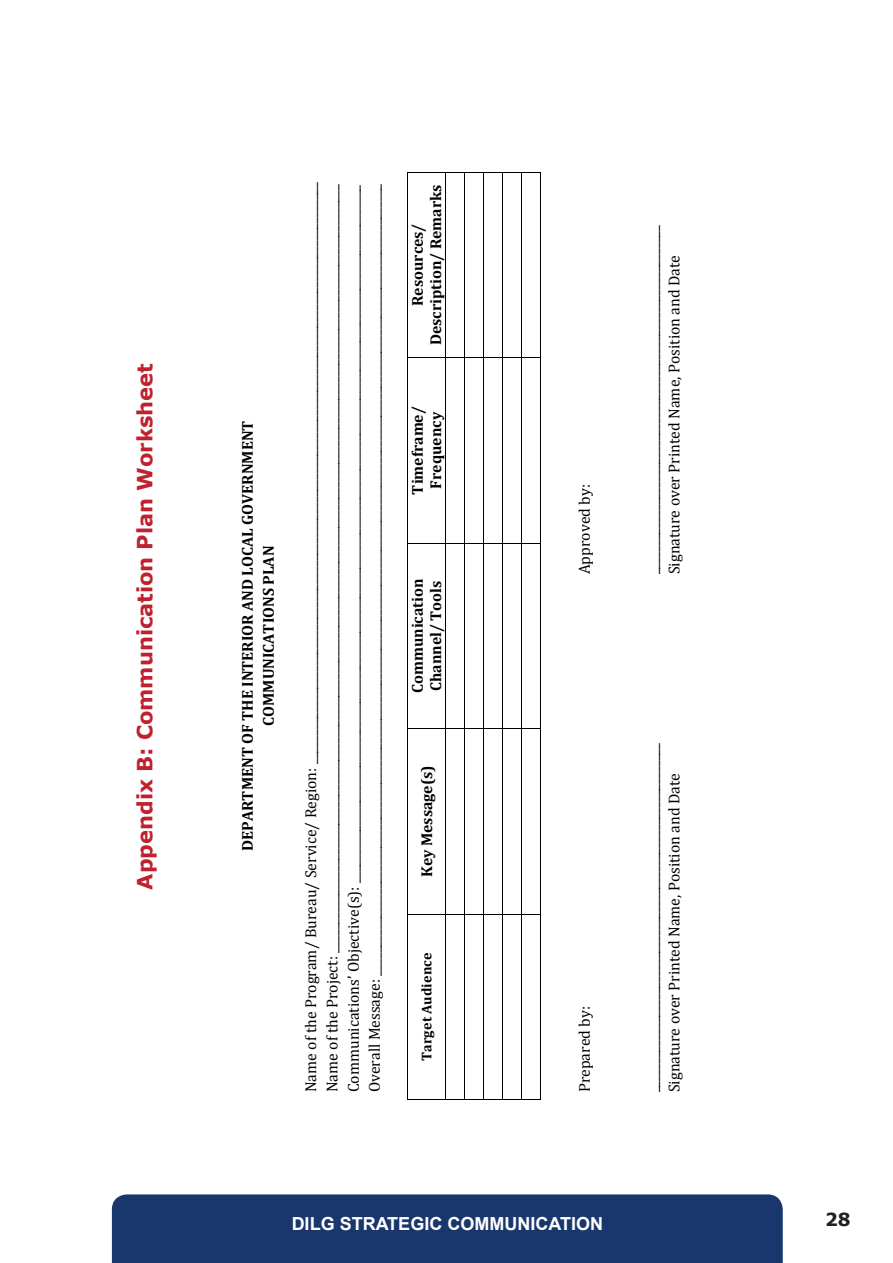
<style>
.page{position:relative;width:893px;height:1263px;background:#fff}
.page>*{position:absolute;margin:0;border:0;box-sizing:border-box;transform-origin:0 0}
.t1{font:700 21px "Verdana";color:#bf212e}
.t2{font:700 18px "Arial";color:#fff}
.t3{font:700 18px "Verdana";color:#231f20}
.t4{font:15.75px/21.1px "Cambria";color:#000}
.t5{font:700 15.75px/18.5px "Cambria";color:#000;text-align:center}
.t6{font:700 14.1px "Cambria";letter-spacing:.01em;color:#000}
</style>
<div class="page">
<div style="left:112px;top:1194px;width:671px;height:69px;background:#19376d"></div>
<hr style="left:407px;top:914px;width:1px;height:185px;background:#000">
<hr style="left:407px;top:729px;width:1px;height:185px;background:#000">
<hr style="left:407px;top:543px;width:1px;height:185px;background:#000">
<hr style="left:407px;top:358px;width:1px;height:185px;background:#000">
<hr style="left:407px;top:172px;width:1px;height:185px;background:#000">
<hr style="left:408px;top:1099px;width:37px;height:1px;background:#000">
<hr style="left:408px;top:914px;width:37px;height:1px;background:#000">
<hr style="left:408px;top:728px;width:37px;height:1px;background:#000">
<hr style="left:408px;top:543px;width:37px;height:1px;background:#000">
<hr style="left:408px;top:357px;width:37px;height:1px;background:#000">
<hr style="left:408px;top:172px;width:37px;height:1px;background:#000">
<hr style="left:445px;top:914px;width:1px;height:185px;background:#000">
<hr style="left:445px;top:729px;width:1px;height:185px;background:#000">
<hr style="left:445px;top:543px;width:1px;height:185px;background:#000">
<hr style="left:445px;top:358px;width:1px;height:185px;background:#000">
<hr style="left:445px;top:172px;width:1px;height:185px;background:#000">
<hr style="left:464px;top:914px;width:1px;height:185px;background:#000">
<hr style="left:464px;top:729px;width:1px;height:185px;background:#000">
<hr style="left:464px;top:543px;width:1px;height:185px;background:#000">
<hr style="left:464px;top:358px;width:1px;height:185px;background:#000">
<hr style="left:464px;top:172px;width:1px;height:185px;background:#000">
<hr style="left:483px;top:914px;width:1px;height:185px;background:#000">
<hr style="left:483px;top:729px;width:1px;height:185px;background:#000">
<hr style="left:483px;top:543px;width:1px;height:185px;background:#000">
<hr style="left:483px;top:358px;width:1px;height:185px;background:#000">
<hr style="left:483px;top:172px;width:1px;height:185px;background:#000">
<hr style="left:502px;top:914px;width:1px;height:185px;background:#000">
<hr style="left:502px;top:729px;width:1px;height:185px;background:#000">
<hr style="left:502px;top:543px;width:1px;height:185px;background:#000">
<hr style="left:502px;top:358px;width:1px;height:185px;background:#000">
<hr style="left:502px;top:172px;width:1px;height:185px;background:#000">
<hr style="left:521px;top:914px;width:1px;height:185px;background:#000">
<hr style="left:521px;top:729px;width:1px;height:185px;background:#000">
<hr style="left:521px;top:543px;width:1px;height:185px;background:#000">
<hr style="left:521px;top:358px;width:1px;height:185px;background:#000">
<hr style="left:521px;top:172px;width:1px;height:185px;background:#000">
<svg style="left:445px;top:1099px;width:96px;height:1px"></svg>
<hr style="left:540px;top:914px;width:1px;height:185px;background:#000">
<svg style="left:446px;top:914px;width:94px;height:1px"></svg>
<hr style="left:540px;top:729px;width:1px;height:185px;background:#000">
<svg style="left:445px;top:728px;width:96px;height:1px"></svg>
<hr style="left:540px;top:543px;width:1px;height:185px;background:#000">
<svg style="left:446px;top:543px;width:94px;height:1px"></svg>
<hr style="left:540px;top:358px;width:1px;height:185px;background:#000">
<svg style="left:445px;top:357px;width:96px;height:1px"></svg>
<hr style="left:540px;top:172px;width:1px;height:185px;background:#000">
<svg style="left:446px;top:172px;width:94px;height:1px"></svg>
<p class="t1" style="left:130px;top:890px;width:528px;rotate:-90deg">Appendix B: Communication Plan Worksheet</p>
<p class="t5" style="left:236px;top:851px;width:432px;line-height:21px;rotate:-90deg">DEPARTMENT OF THE INTERIOR AND LOCAL GOVERNMENT<br>COMMUNICATIONS PLAN</p>
<p class="t4" style="left:300px;top:1092px;width:912px;rotate:-90deg">Name of the Program/ Bureau/ Service/ Region: ____________________________________________________________________________________________________ Name of the Project: ____________________________________________________________________________________________________________________________________ Communications’ Objective(s): ________________________________________________________________________________________________________________________ Overall Message: ________________________________________________________________________________________________________________________________________</p>
<p class="t5" style="left:408px;top:345px;width:162px;rotate:-90deg">Resources/<br>Description/ Remarks</p>
<p class="t5" style="left:408px;top:494px;width:90px;rotate:-90deg">Timeframe/<br>Frequency</p>
<p class="t5" style="left:408px;top:693px;width:116px;text-align:left;rotate:-90deg">Communication<br>Channel/ Tools</p>
<p class="t5" style="left:417px;top:877px;width:113px;rotate:-90deg">Key Message(s)</p>
<p class="t6" style="left:417px;top:1061px;width:110px;rotate:-90deg">Target Audience</p>
<p class="t4" style="left:574px;top:574px;width:92px;rotate:-90deg">Approved by:</p>
<p class="t4" style="left:642px;top:574px;width:351px;rotate:-90deg">____________________________________________________________</p>
<p class="t4" style="left:663px;top:574px;width:321px;rotate:-90deg">Signature over Printed Name, Position and Date</p>
<p class="t4" style="left:574px;top:1092px;width:88px;rotate:-90deg">Prepared by:</p>
<p class="t4" style="left:642px;top:1092px;width:351px;rotate:-90deg">____________________________________________________________</p>
<p class="t4" style="left:663px;top:1092px;width:321px;rotate:-90deg">Signature over Printed Name, Position and Date</p>
<p class="t2" style="left:292px;top:1212px;width:313px">DILG STRATEGIC COMMUNICATION</p>
<p class="t3" style="left:825px;top:1207px;width:27px">28</p>
</div>
